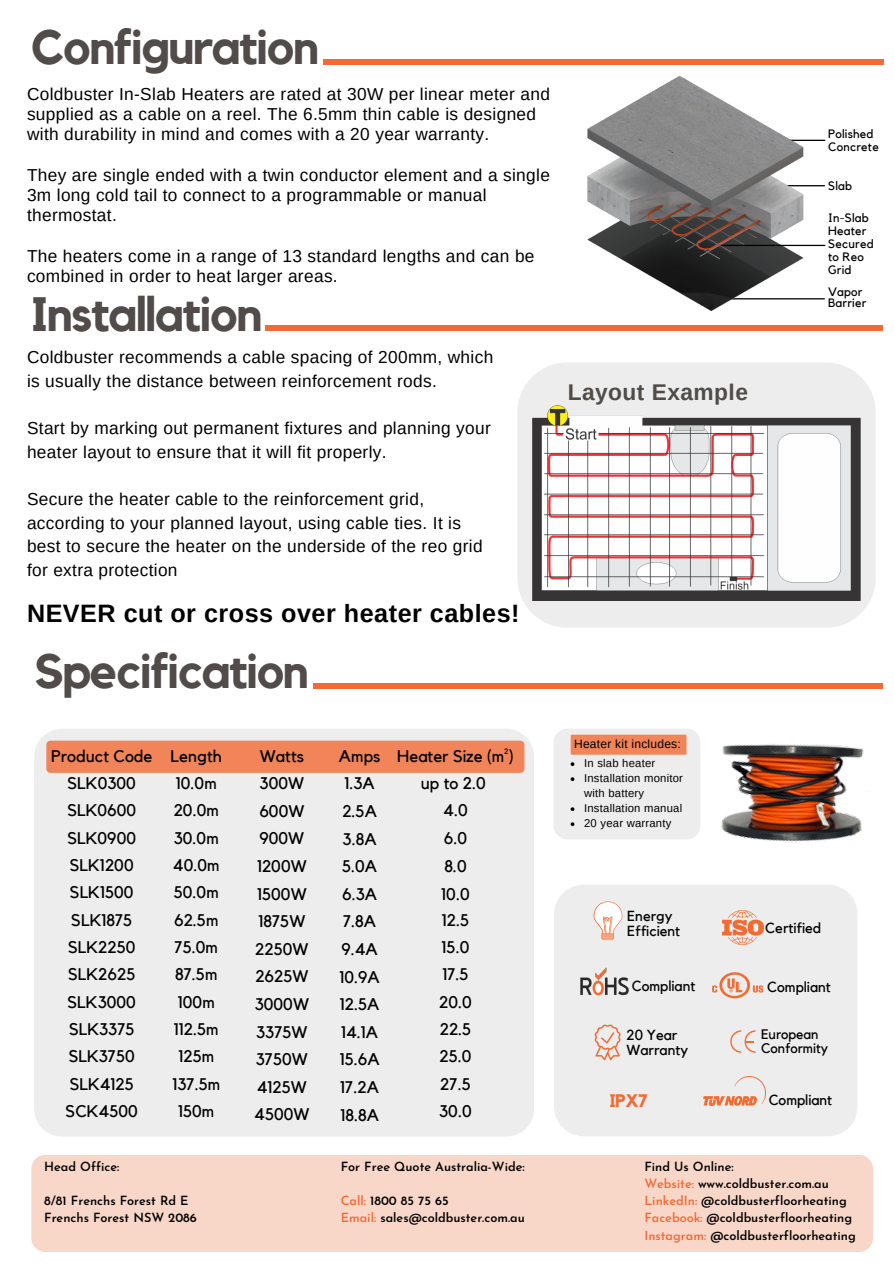
<style>
.page{position:relative;width:894px;height:1264px;background:#fff}
.page>*{position:absolute;margin:0;border:0;box-sizing:border-box;transform-origin:0 0}
.t1{font:700 48px "Kollektif";letter-spacing:-.03em;color:#514c4a}
.t2{font:700 25.2px "Arimo";letter-spacing:.02em;color:#000}
.t3{font:700 22.8px "Arimo";letter-spacing:.02em;color:#514c4a}
.t4{font:700 18.15px "Kollektif";color:#f26b35}
.t5{font:17.25px/23.7px "Arimo";letter-spacing:.02em;color:#000}
.t6{font:16.8px "Kollektif";color:#000}
.t7{font:14.55px "Kollektif";color:#000}
.t8{font:13.8px "Kollektif";color:#000}
.t9{font:600 12.6px "Josefin Sans";color:#000}
.t10{font:12.15px/12.9px "Kollektif";letter-spacing:.02em;color:#000}
.t11{font:12px "Arimo";letter-spacing:.02em;color:#000}
.t12{font:11.25px/15px "Arimo";letter-spacing:.02em;color:#000}
.t13{font:7.8px "Kollektif";color:#000}
.s1{color:#f26b35}
</style>
<div class="page">
<div style="left:323px;top:59px;width:559px;height:5px;background:#f26b35"></div>
<div style="left:265px;top:325px;width:617px;height:6px;background:#f26b35"></div>
<div style="left:517px;top:362px;width:358px;height:265px;background:#ededed;border-radius:50px"></div>
<div style="left:313px;top:683px;width:569px;height:5px;background:#f26b35"></div>
<div style="left:31px;top:1154px;width:841px;height:97px;background:#f8d6c8;border-radius:14px"></div>
<hr style="left:786px;top:185px;width:38px;height:1px;background:#000">
<hr style="left:766px;top:140px;width:58px;height:1px;background:#000">
<div style="left:34px;top:728px;width:500px;height:408px;background:#ededed;border-radius:28px"></div>
<div style="left:46px;top:740px;width:478px;height:32px;background:#f18459;border-radius:4px"></div>
<div style="left:554px;top:884px;width:303px;height:252px;background:#ededed;border-radius:30px"></div>
<svg style="left:593px;top:901px;width:29px;height:39px"></svg>
<svg style="left:594px;top:1024px;width:26px;height:36px"></svg>
<svg style="left:730px;top:1030px;width:25px;height:22px"></svg>
<img style="left:580px;top:967px;width:49px;height:28px">
<img style="left:722px;top:910px;width:41px;height:34px">
<img style="left:712px;top:972px;width:51px;height:26px">
<img style="left:703px;top:1076px;width:62px;height:29px">
<hr style="left:726px;top:298px;width:98px;height:1px;background:#000">
<img style="left:577px;top:64px;width:236px;height:248px">
<hr style="left:721px;top:245px;width:103px;height:1px;background:#000">
<img style="left:532px;top:405px;width:328px;height:195px">
<div style="left:553px;top:728px;width:147px;height:111px;background:#ededed;border-radius:14px"></div>
<div style="left:570px;top:734px;width:116px;height:20px;background:#f18459"></div>
<svg style="left:570px;top:762px;width:4px;height:4px"></svg>
<svg style="left:570px;top:777px;width:4px;height:4px"></svg>
<svg style="left:570px;top:807px;width:4px;height:4px"></svg>
<svg style="left:570px;top:822px;width:4px;height:4px"></svg>
<img style="left:690px;top:729px;width:178px;height:157px">
<p class="t1" style="left:31px;top:25px;width:289px">Configuration</p>
<p class="t5" style="left:27px;top:83px;width:524px;line-height:20.2px">Coldbuster In-Slab Heaters are rated at 30W per linear meter and supplied as a cable on a reel. The 6.5mm thin cable is designed with durability in mind and comes with a 20 year warranty.</p>
<p class="t5" style="left:27px;top:165px;width:524px;line-height:20.2px">They are single ended with a twin conductor element and a single<br>3m long cold tail to connect to a programmable or manual thermostat.</p>
<p class="t5" style="left:27px;top:246px;width:509px;line-height:20.2px">The heaters come in a range of 13 standard lengths and can be combined in order to heat larger areas.</p>
<p class="t1" style="left:31px;top:292px;width:232px">Installation</p>
<p class="t5" style="left:27px;top:345px;width:467px">Coldbuster recommends a cable spacing of 200mm, which is usually the distance between reinforcement rods.</p>
<p class="t5" style="left:27px;top:416px;width:465px">Start by marking out permanent fixtures and planning your heater layout to ensure that it will fit properly.</p>
<p class="t5" style="left:27px;top:487px;width:457px">Secure the heater cable to the reinforcement grid, according to your planned layout, using cable ties. It is best to secure the heater on the underside of the reo grid for extra protection</p>
<p class="t2" style="left:27px;top:599px;width:494px">NEVER cut or cross over heater cables!</p>
<p class="t1" style="left:34px;top:649px;width:276px">Specification</p>
<p class="t13" style="left:504px;top:748px;width:6px">2</p>
<p class="t6" style="left:397px;top:748px;width:118px">Heater Size (m )</p>
<p class="t6" style="left:51px;top:748px;width:103px">Product Code</p>
<p class="t6" style="left:171px;top:748px;width:53px">Length</p>
<p class="t6" style="left:260px;top:748px;width:46px">Watts</p>
<p class="t6" style="left:339px;top:748px;width:43px">Amps</p>
<p class="t6" style="left:68px;top:775px;width:70px">SLK0300</p>
<p class="t6" style="left:176px;top:775px;width:42px">10.0m</p>
<p class="t6" style="left:259px;top:775px;width:46px">300W</p>
<p class="t6" style="left:344px;top:775px;width:32px">1.3A</p>
<p class="t6" style="left:421px;top:775px;width:66px">up to 2.0</p>
<p class="t6" style="left:67px;top:802px;width:70px">SLK0600</p>
<p class="t6" style="left:174px;top:802px;width:47px">20.0m</p>
<p class="t6" style="left:259px;top:803px;width:47px">600W</p>
<p class="t6" style="left:342px;top:803px;width:36px">2.5A</p>
<p class="t6" style="left:443px;top:802px;width:26px">4.0</p>
<p class="t6" style="left:67px;top:830px;width:70px">SLK0900</p>
<p class="t6" style="left:174px;top:830px;width:46px">30.0m</p>
<p class="t6" style="left:259px;top:830px;width:46px">900W</p>
<p class="t6" style="left:342px;top:831px;width:36px">3.8A</p>
<p class="t6" style="left:70px;top:857px;width:65px">SLK1200</p>
<p class="t6" style="left:173px;top:857px;width:48px">40.0m</p>
<p class="t6" style="left:257px;top:858px;width:51px">1200W</p>
<p class="t6" style="left:342px;top:858px;width:37px">5.0A</p>
<p class="t6" style="left:444px;top:858px;width:24px">8.0</p>
<p class="t6" style="left:441px;top:886px;width:30px">10.0</p>
<p class="t6" style="left:443px;top:830px;width:25px">6.0</p>
<p class="t6" style="left:70px;top:884px;width:65px">SLK1500</p>
<p class="t6" style="left:174px;top:884px;width:46px">50.0m</p>
<p class="t6" style="left:257px;top:886px;width:51px">1500W</p>
<p class="t6" style="left:342px;top:886px;width:36px">6.3A</p>
<p class="t6" style="left:71px;top:912px;width:62px">SLK1875</p>
<p class="t6" style="left:68px;top:939px;width:69px">SLK2250</p>
<p class="t6" style="left:174px;top:939px;width:45px">75.0m</p>
<p class="t6" style="left:174px;top:912px;width:46px">62.5m</p>
<p class="t6" style="left:258px;top:913px;width:48px">1875W</p>
<p class="t6" style="left:343px;top:913px;width:35px">7.8A</p>
<p class="t6" style="left:441px;top:912px;width:29px">12.5</p>
<p class="t6" style="left:255px;top:941px;width:55px">2250W</p>
<p class="t6" style="left:341px;top:941px;width:38px">9.4A</p>
<p class="t6" style="left:441px;top:939px;width:29px">15.0</p>
<p class="t6" style="left:68px;top:966px;width:69px">SLK2625</p>
<p class="t6" style="left:68px;top:994px;width:70px">SLK3000</p>
<p class="t6" style="left:69px;top:1021px;width:67px">SLK3375</p>
<p class="t6" style="left:69px;top:1048px;width:68px">SLK3750</p>
<p class="t6" style="left:175px;top:966px;width:44px">87.5m</p>
<p class="t6" style="left:178px;top:994px;width:38px">100m</p>
<p class="t6" style="left:174px;top:1021px;width:46px">112.5m</p>
<p class="t6" style="left:178px;top:1048px;width:37px">125m</p>
<p class="t6" style="left:255px;top:968px;width:55px">2625W</p>
<p class="t6" style="left:255px;top:996px;width:56px">3000W</p>
<p class="t6" style="left:256px;top:1024px;width:53px">3375W</p>
<p class="t6" style="left:256px;top:1051px;width:54px">3750W</p>
<p class="t6" style="left:339px;top:968px;width:42px">10.9A</p>
<p class="t6" style="left:340px;top:996px;width:41px">12.5A</p>
<p class="t6" style="left:341px;top:1024px;width:39px">14.1A</p>
<p class="t6" style="left:339px;top:1051px;width:41px">15.6A</p>
<p class="t6" style="left:442px;top:966px;width:28px">17.5</p>
<p class="t6" style="left:439px;top:994px;width:34px">20.0</p>
<p class="t6" style="left:439px;top:1021px;width:33px">22.5</p>
<p class="t6" style="left:439px;top:1048px;width:34px">25.0</p>
<p class="t6" style="left:70px;top:1075px;width:66px">SLK4125</p>
<p class="t6" style="left:172px;top:1075px;width:49px">137.5m</p>
<p class="t6" style="left:257px;top:1079px;width:52px">4125W</p>
<p class="t6" style="left:340px;top:1079px;width:40px">17.2A</p>
<p class="t6" style="left:440px;top:1075px;width:32px">27.5</p>
<p class="t6" style="left:66px;top:1103px;width:74px">SCK4500</p>
<p class="t6" style="left:178px;top:1103px;width:38px">150m</p>
<p class="t6" style="left:254px;top:1106px;width:57px">4500W</p>
<p class="t6" style="left:340px;top:1106px;width:40px">18.8A</p>
<p class="t6" style="left:439px;top:1103px;width:34px">30.0</p>
<p class="t9" style="left:44px;top:1161px;width:77px">Head Office:</p>
<p class="t9" style="left:44px;top:1195px;width:146px">8/81 Frenchs Forest Rd E</p>
<p class="t9" style="left:44px;top:1212px;width:154px">Frenchs Forest NSW 2086</p>
<p class="t9" style="left:341px;top:1161px;width:185px">For Free Quote Australia-Wide:</p>
<p class="t9" style="left:341px;top:1195px;width:109px"><span class="s1">Call:</span> 1800 85 75 65</p>
<p class="t9" style="left:341px;top:1212px;width:185px"><span class="s1">Email:</span> sales@coldbuster.com.au</p>
<p class="t10" style="left:827px;top:127px;width:47px">Polished</p>
<p class="t10" style="left:827px;top:140px;width:52px">Concrete</p>
<p class="t10" style="left:827px;top:180px;width:26px">Slab</p>
<p class="t10" style="left:827px;top:212px;width:42px">In-Slab<br>Heater</p>
<p class="t10" style="left:827px;top:238px;width:47px">Secured to Reo<br>Grid</p>
<p class="t3" style="left:567px;top:379px;width:182px">Layout Example</p>
<p class="t10" style="left:827px;top:286px;width:40px;line-height:11.4px">Vapor<br>Barrier</p>
<p class="t11" style="left:574px;top:737px;width:108px">Heater kit includes:</p>
<p class="t12" style="left:584px;top:755px;width:73px">In slab heater</p>
<p class="t12" style="left:584px;top:770px;width:100px">Installation monitor with battery</p>
<p class="t12" style="left:584px;top:800px;width:99px">Installation manual</p>
<p class="t12" style="left:584px;top:815px;width:89px">20 year warranty</p>
<p class="t7" style="left:627px;top:908px;width:47px">Energy</p>
<p class="t7" style="left:627px;top:923px;width:54px">Efficient</p>
<p class="t7" style="left:631px;top:979px;width:65px">Compliant</p>
<p class="t7" style="left:626px;top:1028px;width:52px">20 Year</p>
<p class="t7" style="left:626px;top:1043px;width:63px">Warranty</p>
<p class="t4" style="left:609px;top:1092px;width:40px">IPX7</p>
<p class="t7" style="left:765px;top:920px;width:57px">Certified</p>
<p class="t7" style="left:767px;top:980px;width:65px">Compliant</p>
<p class="t8" style="left:760px;top:1028px;width:59px">European</p>
<p class="t8" style="left:760px;top:1042px;width:69px">Conformity</p>
<p class="t7" style="left:768px;top:1092px;width:65px">Compliant</p>
<p class="t9" style="left:644px;top:1161px;width:91px">Find Us Online:</p>
<p class="t9" style="left:644px;top:1178px;width:186px"><span class="s1">Website:</span> www.coldbuster.com.au</p>
<p class="t9" style="left:644px;top:1195px;width:204px"><span class="s1">LinkedIn:</span> @coldbusterfloorheating</p>
<p class="t9" style="left:644px;top:1212px;width:209px"><span class="s1">Facebook:</span> @coldbusterfloorheating</p>
<p class="t9" style="left:644px;top:1229px;width:213px"><span class="s1">Instagram:</span> @coldbusterfloorheating</p>
</div>
